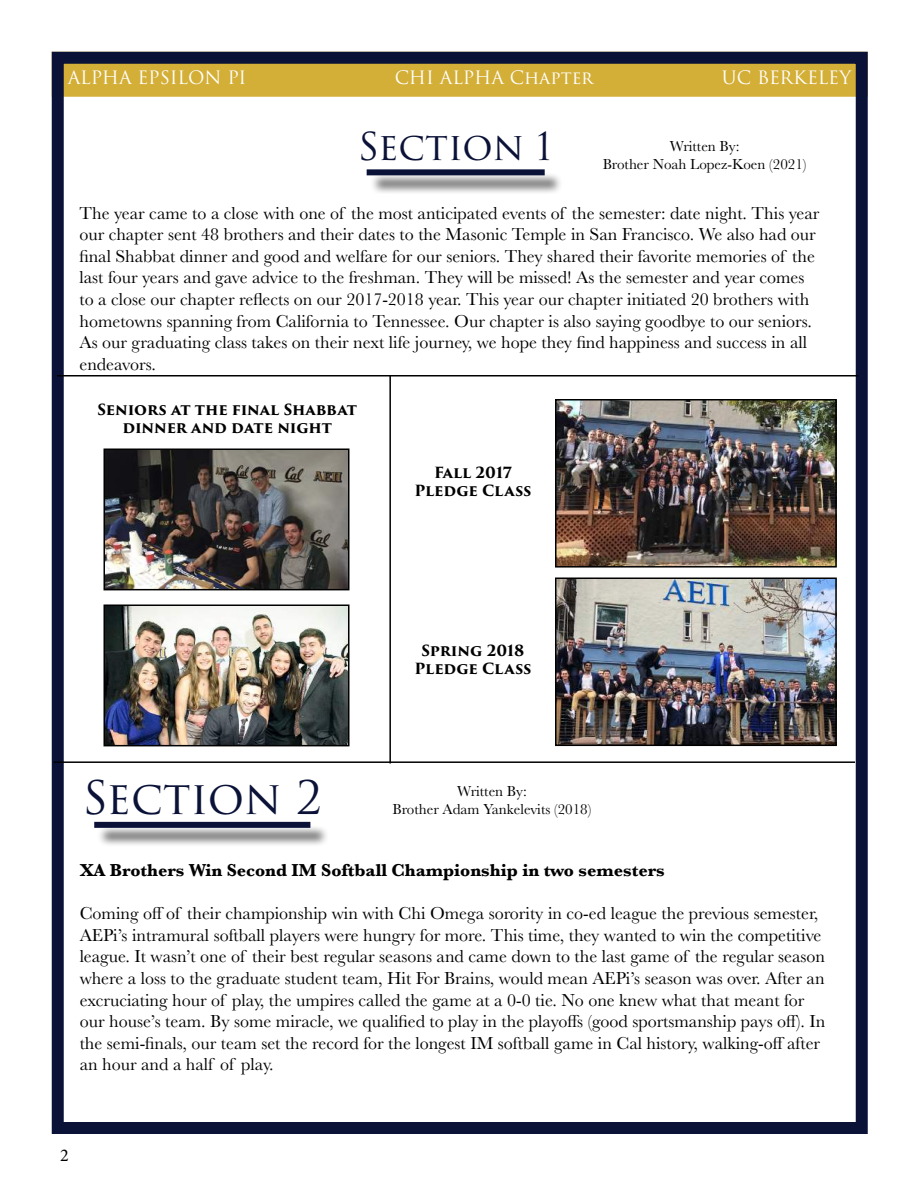
<style>
.page{position:relative;width:918px;height:1188px;background:#fff}
.page>*{position:absolute;margin:0;border:0;box-sizing:border-box;transform-origin:0 0}
.t1{font:45px "Trajan Pro 3";letter-spacing:-.005em;color:#0b1238}
.t2{font:37.5px "Trajan Pro 3";letter-spacing:-.005em;color:#0b1238}
.t3{font:18px/21.6px "Baskerville";color:#000}
.t4{font:700 18px "Baskerville";color:#000}
.t5{font:18px "Trajan Pro 3";letter-spacing:-.005em;color:#fff}
.t6{font:18px "Minion Pro";color:#000}
.t7{font:700 15px/18px "Trajan Pro 3";letter-spacing:-.01em;color:#000;text-align:center}
.t8{font:15px/18px "Baskerville";color:#000;text-align:center}
</style>
<div class="page">
<div style="left:52px;top:52px;width:816px;height:45px;background:#d4af37"></div>
<div style="left:52px;top:52px;width:816px;height:1082px;border:12px solid #0b1238"></div>
<div style="left:369px;top:172px;width:194px;height:22px;background:#000;opacity:.75"></div>
<div style="left:367px;top:169px;width:178px;height:6px;background:#0b1238"></div>
<hr style="left:54px;top:761px;width:801px;height:2px;background:#000">
<div style="left:97px;top:824px;width:232px;height:22px;background:#000;opacity:.75"></div>
<div style="left:94px;top:822px;width:216px;height:6px;background:#0b1238"></div>
<hr style="left:57px;top:375px;width:801px;height:1px;background:#000">
<hr style="left:389px;top:375px;width:2px;height:389px;background:#000">
<img style="left:107px;top:607px;width:240px;height:136px">
<div style="left:104px;top:604px;width:246px;height:142px;border:2px solid #000"></div>
<img style="left:558px;top:402px;width:276px;height:163px">
<div style="left:555px;top:399px;width:282px;height:169px;border:2px solid #000"></div>
<img style="left:107px;top:451px;width:240px;height:136px">
<div style="left:104px;top:448px;width:246px;height:142px;border:2px solid #000"></div>
<img style="left:558px;top:581px;width:276px;height:162px">
<div style="left:555px;top:578px;width:282px;height:168px;border:2px solid #000"></div>
<p class="t5" style="left:68px;top:65px;width:180px">ALPHA EPSILON PI</p>
<p class="t5" style="left:395px;top:65px;width:200px">CHI ALPHA Chapter</p>
<p class="t5" style="left:722px;top:65px;width:131px">UC BERKELEY</p>
<h2 class="t2" style="left:358px;top:121px;width:195px">Section 1</h2>
<p class="t8" style="left:603px;top:138px;width:205px">Written By:<br>Brother Noah Lopez-Koen (2021)</p>
<p class="t3" style="left:80px;top:202px;width:742px">The year came to a close with one of the most anticipated events of the semester: date night. This year our chapter sent 48 brothers and their dates to the Masonic Temple in San Francisco. We also had our final Shabbat dinner and good and welfare for our seniors. They shared their favorite memories of the last four years and gave advice to the freshman. They will be missed! As the semester and year comes to a close our chapter reflects on our 2017-2018 year. This year our chapter initiated 20 brothers with hometowns spanning from California to Tennessee. Our chapter is also saying goodbye to our seniors.<br>As our graduating class takes on their next life journey, we hope they find happiness and success in all endeavors.</p>
<p class="t7" style="left:98px;top:401px;width:261px">Seniors at the final Shabbat dinner and date night</p>
<p class="t7" style="left:414px;top:464px;width:119px">Fall 2017<br>Pledge Class</p>
<h1 class="t1" style="left:82px;top:766px;width:241px">Section 2</h1>
<p class="t7" style="left:414px;top:642px;width:119px">Spring 2018<br>Pledge Class</p>
<p class="t8" style="left:393px;top:783px;width:200px">Written By:<br>Brother Adam Yankelevits (2018)</p>
<p class="t4" style="left:80px;top:858px;width:587px">XA Brothers Win Second IM Softball Championship in two semesters</p>
<p class="t3" style="left:80px;top:903px;width:747px">Coming off of their championship win with Chi Omega sorority in co-ed league the previous semester, AEPi’s intramural softball players were hungry for more. This time, they wanted to win the competitive league. It wasn’t one of their best regular seasons and came down to the last game of the regular season where a loss to the graduate student team, Hit For Brains, would mean AEPi’s season was over. After an excruciating hour of play, the umpires called the game at a 0-0 tie. No one knew what that meant for our house’s team. By some miracle, we qualified to play in the playoffs (good sportsmanship pays off). In the semi-finals, our team set the record for the longest IM softball game in Cal history, walking-off after an hour and a half of play.</p>
<p class="t6" style="left:60px;top:1143px;width:10px">2</p>
</div>
